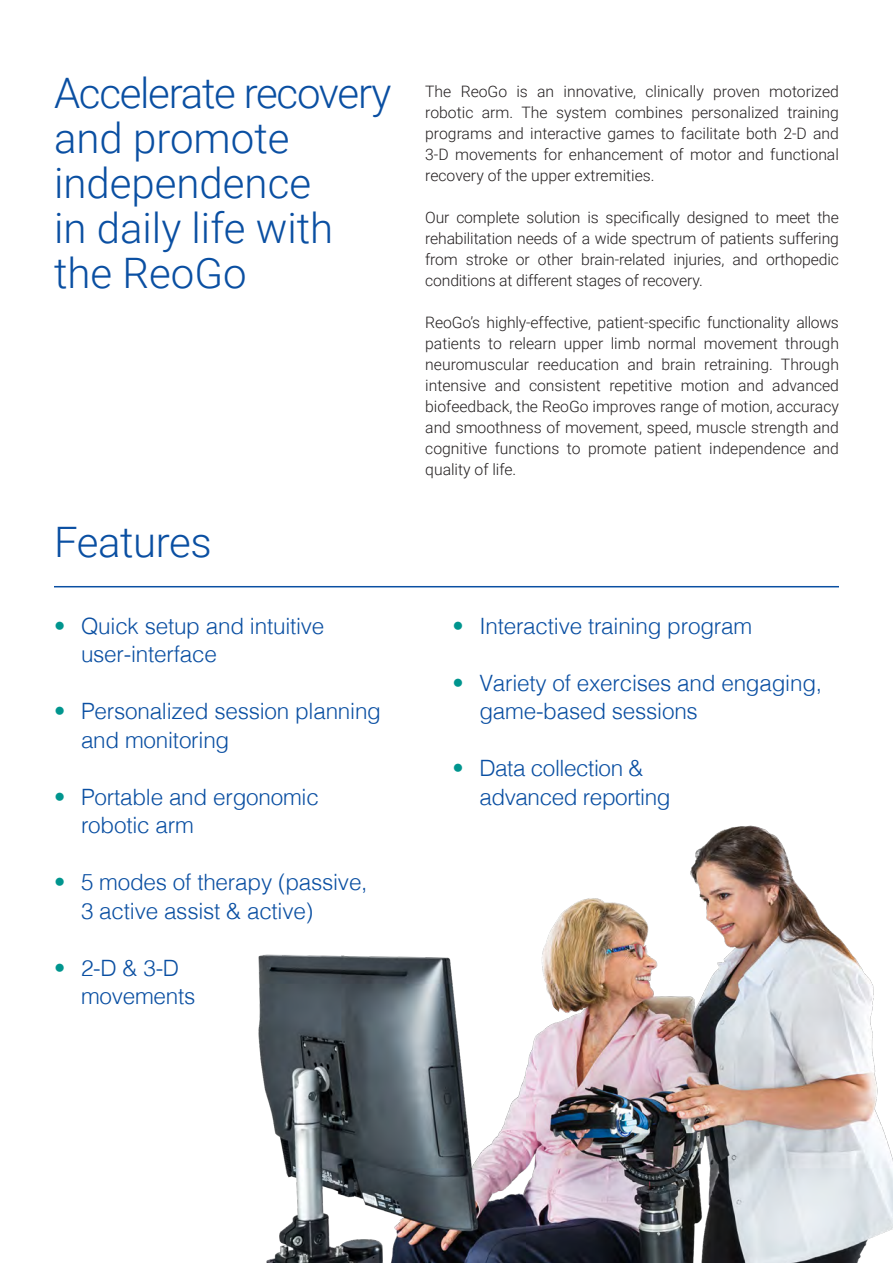
<style>
.page{position:relative;width:893px;height:1263px;background:#fff}
.page>*{position:absolute;margin:0;border:0;box-sizing:border-box;transform-origin:0 0}
.Headlines{font:300 42px/45px "Roboto";color:#0a4fa2}
.t1{font:300 22.5px "Helvetica";letter-spacing:-.01em;color:#0a4fa2}
.t2{font:300 22.5px "Helvetica";color:#00958e}
.Main_Text{font:300 15.75px/21px "Roboto";color:#231f20}
</style>
<div class="page">
<img style="left:258px;top:825px;width:635px;height:438px">
<hr style="left:54px;top:586px;width:785px;height:1px;background:#0a4fa2">
<p class="Headlines" style="left:54px;top:69px;width:339px">Accelerate recovery and promote independence</p>
<p class="Headlines" style="left:54px;top:204px;width:281px">in daily life with</p>
<p class="Headlines" style="left:54px;top:249px;width:194px">the ReoGo</p>
<p class="Headlines" style="left:54px;top:518px;width:159px">Features</p>
<p class="t2" style="left:54px;top:606px;width:13px">•</p>
<p class="t2" style="left:54px;top:692px;width:13px">•</p>
<p class="t2" style="left:54px;top:777px;width:13px">•</p>
<p class="t2" style="left:54px;top:863px;width:13px">•</p>
<p class="t2" style="left:54px;top:948px;width:13px">•</p>
<p class="t1" style="left:81px;top:606px;width:245px">Quick setup and intuitive</p>
<p class="t1" style="left:81px;top:635px;width:137px">user-interface</p>
<p class="t1" style="left:81px;top:692px;width:302px">Personalized session planning</p>
<p class="t1" style="left:81px;top:720px;width:150px">and monitoring</p>
<p class="t1" style="left:81px;top:777px;width:239px">Portable and ergonomic</p>
<p class="t1" style="left:81px;top:806px;width:114px">robotic arm</p>
<p class="t1" style="left:81px;top:863px;width:288px">5 modes of therapy (passive,</p>
<p class="t1" style="left:81px;top:891px;width:234px">3 active assist &amp; active(</p>
<p class="t1" style="left:81px;top:948px;width:100px">2-D &amp; 3-D</p>
<p class="t1" style="left:81px;top:977px;width:116px">movements</p>
<p class="Main_Text" style="left:425px;top:80px;width:28px">The</p>
<p class="Main_Text" style="left:461px;top:80px;width:48px">ReoGo</p>
<p class="Main_Text" style="left:516px;top:80px;width:13px">is</p>
<p class="Main_Text" style="left:537px;top:80px;width:19px">an</p>
<p class="Main_Text" style="left:563px;top:80px;width:74px">innovative,</p>
<p class="Main_Text" style="left:645px;top:80px;width:60px">clinically</p>
<p class="Main_Text" style="left:713px;top:80px;width:48px">proven</p>
<p class="Main_Text" style="left:769px;top:80px;width:71px">motorized</p>
<p class="Main_Text" style="left:425px;top:101px;width:415px">robotic<br>programs and interactive games to facilitate both 2-D and 3-D movements for enhancement of motor and functional recovery of the upper extremities.</p>
<p class="Main_Text" style="left:425px;top:206px;width:415px;text-align:right">Our complete solution is specifically designed to meet the rehabilitation needs of a wide spectrum of patients suffering orthopedic</p>
<p class="Main_Text" style="left:521px;top:101px;width:28px">The</p>
<p class="Main_Text" style="left:615px;top:101px;width:69px">combines</p>
<p class="Main_Text" style="left:691px;top:101px;width:89px">personalized</p>
<p class="Main_Text" style="left:787px;top:101px;width:53px">training</p>
<p class="Main_Text" style="left:556px;top:101px;width:52px">system</p>
<p class="Main_Text" style="left:482px;top:101px;width:33px">arm.</p>
<p class="Main_Text" style="left:425px;top:248px;width:279px">from<br>conditions at different stages of recovery.</p>
<p class="Main_Text" style="left:425px;top:311px;width:415px;text-align:right">ReoGos’ highly-effective, patient-specific functionality allows through</p>
<p class="Main_Text" style="left:466px;top:248px;width:43px">stroke</p>
<p class="Main_Text" style="left:538px;top:248px;width:37px">other</p>
<p class="Main_Text" style="left:581px;top:248px;width:86px">brain-related</p>
<p class="Main_Text" style="left:732px;top:248px;width:27px">and</p>
<p class="Main_Text" style="left:673px;top:248px;width:53px">injuries,</p>
<p class="Main_Text" style="left:516px;top:248px;width:15px">or</p>
<p class="Main_Text" style="left:509px;top:332px;width:49px">relearn</p>
<p class="Main_Text" style="left:611px;top:332px;width:31px">limb</p>
<p class="Main_Text" style="left:648px;top:332px;width:50px">normal</p>
<p class="Main_Text" style="left:425px;top:332px;width:57px">patients</p>
<p class="Main_Text" style="left:488px;top:332px;width:15px">to</p>
<p class="Main_Text" style="left:704px;top:332px;width:76px">movement</p>
<p class="Main_Text" style="left:564px;top:332px;width:41px">upper</p>
<p class="Main_Text" style="left:425px;top:353px;width:105px">neuromuscular</p>
<p class="Main_Text" style="left:538px;top:353px;width:83px">reeducation</p>
<p class="Main_Text" style="left:627px;top:353px;width:27px">and</p>
<p class="Main_Text" style="left:662px;top:353px;width:36px">brain</p>
<p class="Main_Text" style="left:704px;top:353px;width:70px">retraining.</p>
<p class="Main_Text" style="left:781px;top:353px;width:60px">Through</p>
<p class="Main_Text" style="left:495px;top:374px;width:27px">and</p>
<p class="Main_Text" style="left:738px;top:374px;width:27px">and</p>
<p class="Main_Text" style="left:772px;top:374px;width:68px">advanced</p>
<p class="Main_Text" style="left:425px;top:374px;width:63px">intensive</p>
<p class="Main_Text" style="left:425px;top:395px;width:415px">biofeedback, the ReoGo improves range of motion, accuracy</p>
<p class="Main_Text" style="left:425px;top:416px;width:415px">and smoothness of movement, speed, muscle strength and</p>
<p class="Main_Text" style="left:813px;top:437px;width:27px">and</p>
<p class="Main_Text" style="left:529px;top:374px;width:73px">consistent</p>
<p class="Main_Text" style="left:609px;top:374px;width:64px">repetitive</p>
<p class="Main_Text" style="left:681px;top:374px;width:50px">motion</p>
<p class="Main_Text" style="left:495px;top:437px;width:66px">functions</p>
<p class="Main_Text" style="left:709px;top:437px;width:98px">independence</p>
<p class="Main_Text" style="left:425px;top:437px;width:93px">cognitive quality of life.</p>
<p class="Main_Text" style="left:654px;top:437px;width:49px">patient</p>
<p class="Main_Text" style="left:567px;top:437px;width:15px">to</p>
<p class="Main_Text" style="left:588px;top:437px;width:60px">promote</p>
<p class="t2" style="left:452px;top:606px;width:13px">•</p>
<p class="t2" style="left:452px;top:663px;width:13px">•</p>
<p class="t2" style="left:452px;top:749px;width:13px">•</p>
<p class="t1" style="left:479px;top:606px;width:274px">Interactive training program</p>
<p class="t1" style="left:479px;top:663px;width:344px">Variety of exercises and engaging,</p>
<p class="t1" style="left:479px;top:692px;width:220px">game-based sessions</p>
<p class="t1" style="left:479px;top:749px;width:166px">Data collection &amp;</p>
<p class="t1" style="left:479px;top:777px;width:193px">advanced reporting</p>
</div>
